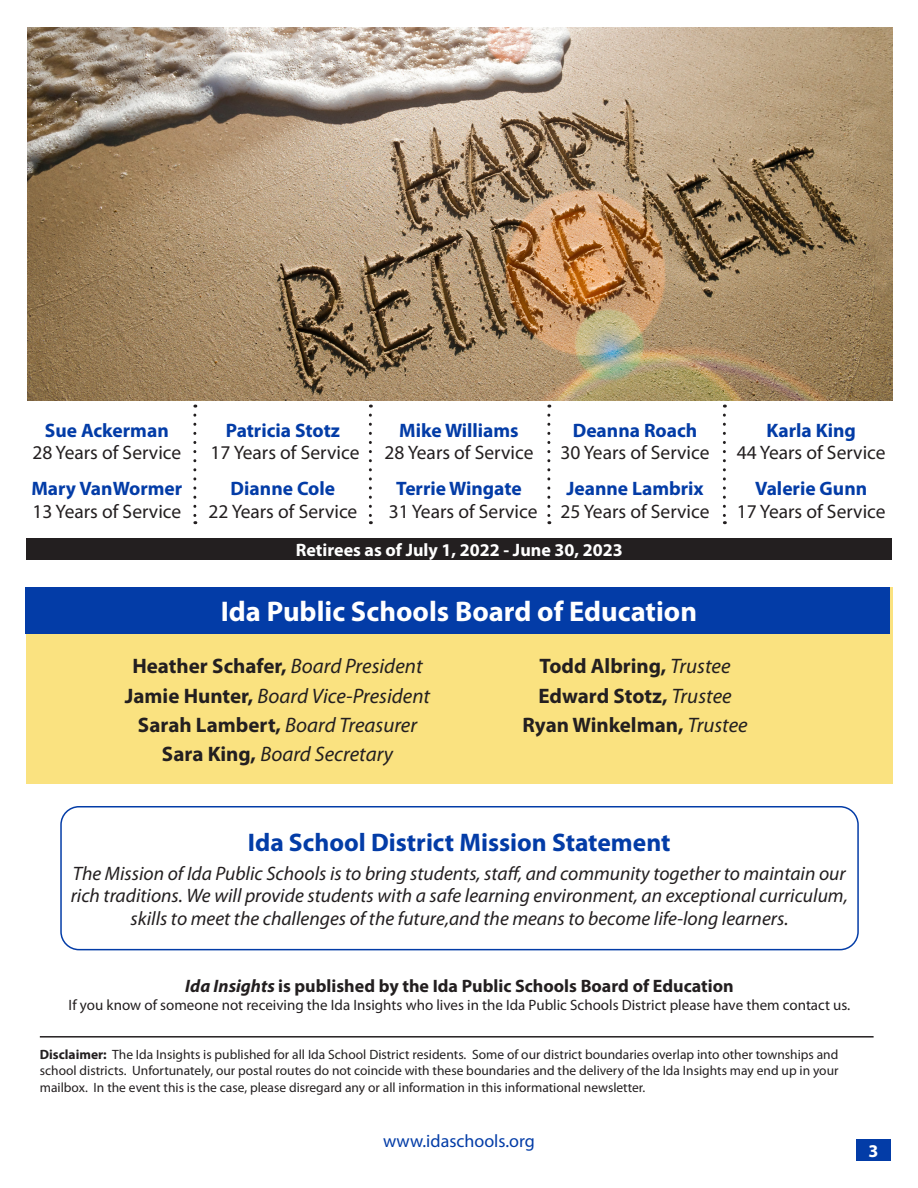
<style>
.page{position:relative;width:918px;height:1188px;background:#fff}
.page>*{position:absolute;margin:0;border:0;box-sizing:border-box;transform-origin:0 0}
.News_title_flash{font:700 28.5px "Myriad Pro";color:#fff}
.t1{font:700 25.5px "Myriad Pro";color:#033ca7}
.t2{font:700 21px "Myriad Pro";color:#231f20}
.t3{font:italic 21px "Myriad Pro";color:#231f20}
.t4{font:italic 19.5px/22.5px "Myriad Pro";color:#231f20;text-align:center}
.t5{font:19.5px "Myriad Pro";color:#231f20}
.t6{font:700 19.5px "Myriad Pro";color:#033ca7}
.t7{font:700 18px "Myriad Pro";color:#231f20}
.t8{font:700 18px "Myriad Pro";color:#fff}
.t9{font:18px "Myriad Pro";color:#033ca7}
.t10{font:15px "Myriad Pro";color:#231f20}
.t11{font:13.5px/16.5px "Myriad Pro";color:#231f20;text-align:justify}
.s1{font-weight:400;font-style:italic}
.s2{font-weight:700;font-style:normal}
.s3{font-style:italic}
.s4{font-weight:700}
</style>
<div class="page">
<div style="left:856px;top:1139px;width:35px;height:22px;background:#033ca7"></div>
<div style="left:26px;top:588px;width:866px;height:196px;background:#fae280"></div>
<div style="left:60px;top:806px;width:799px;height:144px;border:2px solid #033ca7;border-radius:18px"></div>
<img style="left:27px;top:27px;width:865px;height:373px">
<div style="left:26px;top:538px;width:866px;height:22px;background:#231f20"></div>
<svg style="left:193px;top:415px;width:3px;height:109px"></svg>
<svg style="left:369px;top:415px;width:3px;height:109px"></svg>
<svg style="left:547px;top:415px;width:3px;height:109px"></svg>
<svg style="left:723px;top:415px;width:3px;height:109px"></svg>
<div style="left:26px;top:588px;width:864px;height:46px;background:#033ca7"></div>
<hr style="left:40px;top:1036px;width:834px;height:2px;background:#231f20">
<p class="t6" style="left:45px;top:418px;width:125px">Sue Ackerman</p>
<p class="t5" style="left:32px;top:441px;width:150px">28 Years of Service</p>
<p class="t6" style="left:31px;top:476px;width:152px">Mary VanWormer</p>
<p class="t5" style="left:32px;top:499px;width:150px">13 Years of Service</p>
<p class="t6" style="left:226px;top:418px;width:116px">Patricia Stotz</p>
<p class="t5" style="left:211px;top:441px;width:150px">17 Years of Service</p>
<p class="t6" style="left:231px;top:476px;width:106px">Dianne Cole</p>
<p class="t5" style="left:208px;top:499px;width:150px">22 Years of Service</p>
<p class="t6" style="left:399px;top:418px;width:121px">Mike Williams</p>
<p class="t5" style="left:385px;top:441px;width:150px">28 Years of Service</p>
<p class="t6" style="left:396px;top:476px;width:127px">Terrie Wingate</p>
<p class="t5" style="left:389px;top:499px;width:150px">31 Years of Service</p>
<p class="t6" style="left:573px;top:418px;width:126px">Deanna Roach</p>
<p class="t5" style="left:561px;top:441px;width:150px">30 Years of Service</p>
<p class="t6" style="left:566px;top:476px;width:139px">Jeanne Lambrix</p>
<p class="t5" style="left:561px;top:499px;width:150px">25 Years of Service</p>
<p class="t8" style="left:296px;top:538px;width:329px">Retirees as of July 1, 2022 - June 30, 2023</p>
<p class="News_title_flash" style="left:221px;top:593px;width:478px">Ida Public Schools Board of Education</p>
<p class="t6" style="left:766px;top:418px;width:91px">Karla King</p>
<p class="t5" style="left:737px;top:441px;width:150px">44 Years of Service</p>
<p class="t6" style="left:755px;top:476px;width:114px">Valerie Gunn</p>
<p class="t5" style="left:737px;top:499px;width:150px">17 Years of Service</p>
<p class="t2" style="left:132px;top:653px;width:292px">Heather Schafer, <span class="s1">Board President</span></p>
<p class="t3" style="left:125px;top:683px;width:307px"><span class="s2">Jamie Hunter,</span> Board Vice-President</p>
<p class="t3" style="left:138px;top:712px;width:281px"><span class="s2">Sarah Lambert,</span> Board Treasurer</p>
<p class="t3" style="left:162px;top:741px;width:233px"><span class="s2">Sara King,</span> Board Secretary</p>
<p class="t2" style="left:540px;top:653px;width:192px">Todd Albring, <span class="s1">Trustee</span></p>
<p class="t2" style="left:538px;top:682px;width:195px">Edward Stotz, <span class="s1">Trustee</span></p>
<p class="t2" style="left:522px;top:711px;width:227px">Ryan Winkelman, <span class="s1">Trustee</span></p>
<p class="t1" style="left:248px;top:825px;width:424px">Ida School District Mission Statement</p>
<p class="t4" style="left:71px;top:862px;width:779px">The Mission of Ida Public Schools is to bring students, staff, and community together to maintain our rich traditions. We will provide students with a safe learning environment, an exceptional curriculum, skills to meet the challenges of the future,and the means to become life-long learners.</p>
<p class="t7" style="left:185px;top:974px;width:550px"><span class="s3">Ida Insights</span> is published by the Ida Public Schools Board of Education</p>
<p class="t10" style="left:69px;top:996px;width:783px">If you know of someone not receiving the Ida Insights who lives in the Ida Public Schools District please have them contact us.</p>
<p class="t11" style="left:40px;top:1046px;width:800px"><span class="s4">Disclaimer:</span> The Ida Insights is published for all Ida School District residents. Some of our district boundaries overlap into other townships and school districts. Unfortunately, our postal routes do not coincide with these boundaries and the delivery of the Ida Insights may end up in your mailbox. In the event this is the case, please disregard any or all information in this informational newsletter.</p>
<h3 class="t9" style="left:383px;top:1130px;width:153px">www.idaschools.org</h3>
<h3 class="t8" style="left:869px;top:1139px;width:11px">3</h3>
</div>
